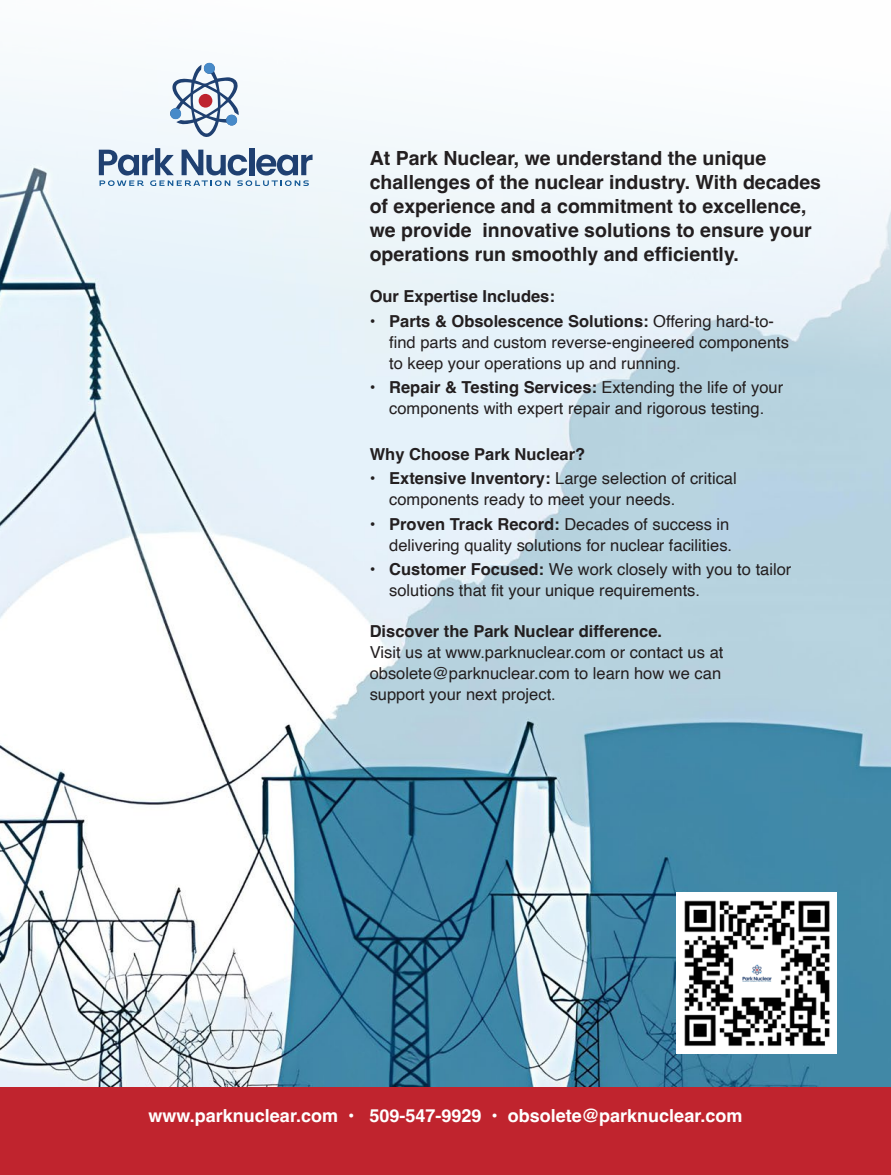
<style>
.page{position:relative;width:891px;height:1175px;background:#fff}
.page>*{position:absolute;margin:0;border:0;box-sizing:border-box;transform-origin:0 0}
.t1{font:700 19.5px/24px "Helvetica";color:#231f20}
.t2{font:700 18px "Helvetica";color:#fff}
.t3{font:16.5px/21px "Helvetica";color:#231f20}
.t4{font:700 16.5px "Helvetica";color:#231f20}
.s1{font-weight:700}
</style>
<div class="page">
<img style="left:0;top:62px;width:891px;height:1025px">
<svg style="left:99px;top:148px;width:214px;height:38px"></svg>
<svg style="left:170px;top:63px;width:69px;height:74px"></svg>
<div style="left:199px;top:94px;width:13px;height:14px;background:#be242f;border-radius:50%"></div>
<div style="left:204px;top:63px;width:11px;height:11px;background:#478ac9;border-radius:50%"></div>
<div style="left:170px;top:108px;width:11px;height:11px;background:#478ac9;border-radius:50%"></div>
<div style="left:226px;top:115px;width:11px;height:11px;background:#478ac9;border-radius:50%"></div>
<img style="left:677px;top:892px;width:160px;height:161px">
<div style="left:0;top:1087px;width:891px;height:87px;background:#c0242e"></div>
<p class="t1" style="left:370px;top:148px;width:453px">At Park Nuclear, we understand the unique challenges of the nuclear industry. With decades of experience and a commitment to excellence, we provide innovative solutions to ensure your operations run smoothly and efficiently.</p>
<p class="t4" style="left:370px;top:286px;width:187px">Our Expertise Includes:</p>
<p class="t3" style="left:389px;top:311px;width:401px;text-indent:-20px"><span class="s1">• Parts &amp; Obsolescence Solutions:</span> Offering hard-to&shy;find parts and custom reverse-engineered components to keep your operations up and running.</p>
<p class="t3" style="left:370px;top:377px;width:415px;text-align:center"><span class="s1">• Repair &amp; Testing Services:</span> Extending the life of your components with expert repair and rigorous testing.</p>
<p class="t4" style="left:370px;top:444px;width:217px">Why Choose Park Nuclear?</p>
<p class="t3" style="left:389px;top:468px;width:349px;text-indent:-20px"><span class="s1">• Extensive Inventory:</span> Large selection of critical components ready to meet your needs.</p>
<p class="t3" style="left:370px;top:514px;width:364px;text-align:right"><span class="s1">• Proven Track Record:</span> Decades of success in delivering quality solutions for nuclear facilities.</p>
<p class="t3" style="left:389px;top:559px;width:404px;text-indent:-20px"><span class="s1">• Customer Focused:</span> We work closely with you to tailor solutions that fit your unique requirements.</p>
<p class="t4" style="left:370px;top:621px;width:294px">Discover the Park Nuclear difference.</p>
<p class="t3" style="left:370px;top:642px;width:355px">Visit us at www.parknuclear.com or contact us at obsolete@parknuclear.com to learn how we can support your next project.</p>
<p class="t2" style="left:149px;top:1104px;width:595px">www.parknuclear.com • 509-547-9929 • obsolete@parknuclear.com</p>
</div>
